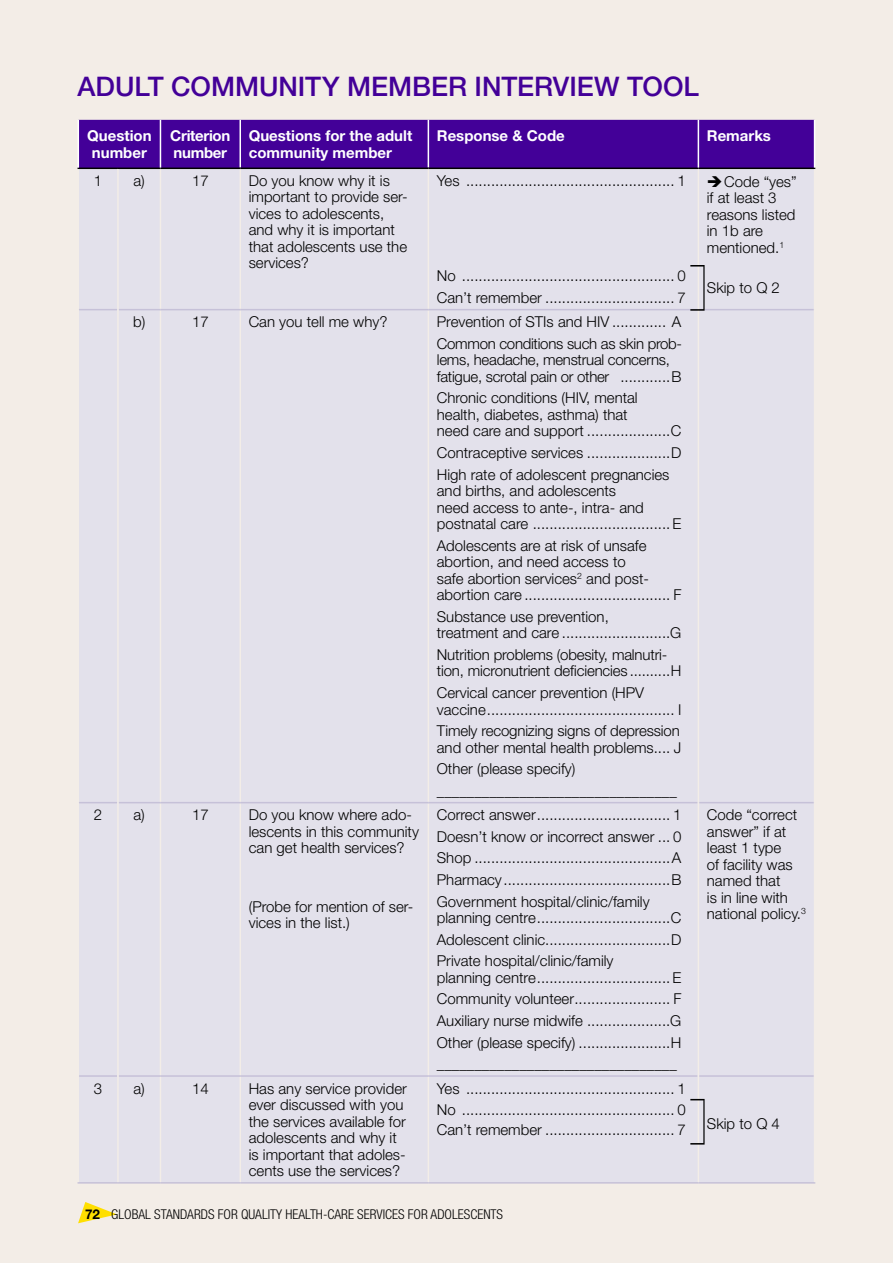
<style>
.page{position:relative;width:893px;height:1263px;background:#f3ede7}
.page>*{position:absolute;margin:0;border:0;box-sizing:border-box;transform-origin:0 0}
.t1{font:500 27px "Helvetica Neue LT Std";color:#430098}
.t2{font:300 15px/16.5px "Helvetica Neue LT Std";color:#000}
.t3{font:300 15px/21.6px "Helvetica Neue LT Std";letter-spacing:-.02em;color:#000}
.t4{font:700 15px/16.5px "Helvetica Neue LT Std";color:#fff;text-align:center}
.t5{font:700 15px/16.5px "Helvetica Neue LT Std";letter-spacing:-.02em;color:#fff}
.t6{font:300 condensed 13.5px "Helvetica Neue LT Std";color:#000}
.s1{font-weight:700;font-stretch:normal}
</style>
<div class="page">
<svg style="left:78px;top:1202px;width:39px;height:21px"></svg>
<div style="left:79px;top:120px;width:735px;height:48px;background:#430098"></div>
<div style="left:79px;top:169px;width:735px;height:1013px;background:#e3e1eb"></div>
<hr style="left:239px;top:120px;width:2px;height:48px;background:#fff">
<hr style="left:428px;top:120px;width:1px;height:48px;background:#fff">
<hr style="left:160px;top:169px;width:1px;height:140px;background:#f3ede7">
<hr style="left:239px;top:169px;width:2px;height:140px;background:#f3ede7">
<hr style="left:428px;top:169px;width:1px;height:140px;background:#f3ede7">
<hr style="left:160px;top:310px;width:1px;height:492px;background:#f3ede7">
<hr style="left:239px;top:310px;width:2px;height:492px;background:#f3ede7">
<hr style="left:428px;top:310px;width:1px;height:492px;background:#f3ede7">
<hr style="left:160px;top:803px;width:1px;height:272px;background:#f3ede7">
<hr style="left:239px;top:803px;width:2px;height:272px;background:#f3ede7">
<hr style="left:428px;top:803px;width:1px;height:272px;background:#f3ede7">
<hr style="left:160px;top:1077px;width:1px;height:105px;background:#f3ede7">
<hr style="left:239px;top:1077px;width:2px;height:105px;background:#f3ede7">
<hr style="left:428px;top:1077px;width:1px;height:105px;background:#f3ede7">
<hr style="left:79px;top:309px;width:38px;height:1px;background:#c6c1d8">
<hr style="left:119px;top:309px;width:41px;height:1px;background:#c6c1d8">
<hr style="left:160px;top:309px;width:80px;height:1px;background:#c6c1d8">
<hr style="left:240px;top:309px;width:188px;height:1px;background:#c6c1d8">
<hr style="left:428px;top:309px;width:270px;height:1px;background:#c6c1d8">
<hr style="left:699px;top:309px;width:115px;height:1px;background:#c6c1d8">
<hr style="left:79px;top:802px;width:38px;height:1px;background:#c6c1d8">
<hr style="left:119px;top:802px;width:41px;height:1px;background:#c6c1d8">
<hr style="left:160px;top:802px;width:80px;height:1px;background:#c6c1d8">
<hr style="left:240px;top:802px;width:188px;height:1px;background:#c6c1d8">
<hr style="left:428px;top:802px;width:270px;height:1px;background:#c6c1d8">
<hr style="left:699px;top:802px;width:115px;height:1px;background:#c6c1d8">
<hr style="left:79px;top:1075px;width:38px;height:2px;background:#c6c1d8">
<hr style="left:119px;top:1075px;width:41px;height:2px;background:#c6c1d8">
<hr style="left:160px;top:1075px;width:80px;height:2px;background:#c6c1d8">
<hr style="left:240px;top:1075px;width:188px;height:2px;background:#c6c1d8">
<hr style="left:428px;top:1075px;width:270px;height:2px;background:#c6c1d8">
<hr style="left:699px;top:1075px;width:115px;height:2px;background:#c6c1d8">
<hr style="left:78px;top:1182px;width:40px;height:1px;background:#c6c1d8">
<hr style="left:118px;top:1182px;width:42px;height:1px;background:#c6c1d8">
<hr style="left:160px;top:1182px;width:80px;height:1px;background:#c6c1d8">
<hr style="left:240px;top:1182px;width:188px;height:1px;background:#c6c1d8">
<hr style="left:428px;top:1182px;width:270px;height:1px;background:#c6c1d8">
<hr style="left:698px;top:1182px;width:117px;height:1px;background:#c6c1d8">
<hr style="left:78px;top:168px;width:40px;height:1px;background:#000">
<hr style="left:118px;top:168px;width:42px;height:1px;background:#000">
<hr style="left:160px;top:168px;width:80px;height:1px;background:#000">
<hr style="left:240px;top:168px;width:188px;height:1px;background:#000">
<hr style="left:428px;top:168px;width:270px;height:1px;background:#000">
<hr style="left:117px;top:169px;width:2px;height:141px;background:#f3ede7">
<hr style="left:117px;top:310px;width:2px;height:493px;background:#f3ede7">
<hr style="left:117px;top:803px;width:2px;height:273px;background:#f3ede7">
<hr style="left:117px;top:1076px;width:2px;height:106px;background:#f3ede7">
<hr style="left:698px;top:168px;width:117px;height:1px;background:#000">
<hr style="left:698px;top:169px;width:1px;height:141px;background:#f3ede7">
<hr style="left:698px;top:310px;width:1px;height:493px;background:#f3ede7">
<hr style="left:698px;top:803px;width:1px;height:273px;background:#f3ede7">
<hr style="left:698px;top:1076px;width:1px;height:106px;background:#f3ede7">
<hr style="left:78px;top:120px;width:1px;height:48px;background:#fff">
<hr style="left:160px;top:120px;width:1px;height:48px;background:#fff">
<hr style="left:698px;top:120px;width:1px;height:48px;background:#fff">
<hr style="left:814px;top:120px;width:1px;height:48px;background:#fff">
<svg style="left:690px;top:265px;width:15px;height:46px"></svg>
<svg style="left:690px;top:1099px;width:15px;height:45px"></svg>
<h1 class="t1" style="left:78px;top:70px;width:623px">ADULT COMMUNITY MEMBER INTERVIEW TOOL</h1>
<p class="t4" style="left:87px;top:127px;width:66px">Question number</p>
<p class="t5" style="left:170px;top:127px;width:62px">Criterion number</p>
<p class="t4" style="left:249px;top:127px;width:165px;text-align:left">Questions for the adult community member</p>
<p class="t4" style="left:437px;top:127px;width:130px">Response &amp; Code</p>
<p class="t4" style="left:707px;top:127px;width:66px">Remarks</p>
<p class="t2" style="left:94px;top:172px;width:10px">1</p>
<p class="t2" style="left:133px;top:172px;width:13px">a)</p>
<p class="t2" style="left:192px;top:172px;width:18px">17</p>
<p class="t2" style="left:249px;top:172px;width:160px">Do you know why it is important to provide ser&shy;vices to adolescents, and why it is important that adolescents use the services?</p>
<p class="t2" style="left:437px;top:172px;width:250px">Yes .................................................. 1</p>
<p class="t2" style="left:437px;top:265px;width:250px;line-height:21.6px">No ................................................... 0<br>Can’t remember ............................... 7</p>
<p class="t2" style="left:707px;top:173px;width:91px">➔Code “yes” if at least 3 reasons listed in 1b are mentioned.<sup>1</sup></p>
<p class="t2" style="left:707px;top:279px;width:75px">Skip to Q 2</p>
<p class="t2" style="left:133px;top:313px;width:14px">b)</p>
<p class="t2" style="left:192px;top:313px;width:18px">17</p>
<p class="t2" style="left:249px;top:313px;width:140px">Can you tell me why?</p>
<p class="t3" style="left:437px;top:311px;width:247px">Prevention of STIs and HIV ............. A<br>Common conditions such as skin prob-</p>
<p class="t3" style="left:437px;top:351px;width:246px;line-height:16.5px">lems, headache, menstrual concerns, fatigue, scrotal pain or other ............B</p>
<p class="t2" style="left:437px;top:389px;width:246px">Chronic conditions (HIV, mental health, diabetes, asthma) that<br>need care and support ....................C</p>
<p class="t2" style="left:437px;top:441px;width:246px;line-height:21.6px">Contraceptive services ....................D<br>High rate of adolescent pregnancies</p>
<p class="t2" style="left:437px;top:482px;width:246px">and births, and adolescents<br>need access to ante-, intra- and postnatal care .................................E</p>
<p class="t2" style="left:437px;top:537px;width:246px">Adolescents are at risk of unsafe abortion, and need access to<br>safe abortion services<sup>2</sup> and post&shy;abortion care ................................... F</p>
<p class="t2" style="left:437px;top:608px;width:246px">Substance use prevention,<br>treatment and care ..........................G</p>
<p class="t2" style="left:437px;top:646px;width:246px">Nutrition problems (obesity, malnutri&shy;tion, micronutrient deficiencies ..........H</p>
<p class="t2" style="left:437px;top:684px;width:246px">Cervical cancer prevention (HPV vaccine............................................. I</p>
<p class="t2" style="left:437px;top:722px;width:246px">Timely recognizing signs of depression and other mental health problems.... J</p>
<p class="t2" style="left:437px;top:758px;width:241px;line-height:21.6px">Other (please specify) ________________________________</p>
<p class="t2" style="left:94px;top:806px;width:10px">2</p>
<p class="t2" style="left:134px;top:806px;width:13px">a)</p>
<p class="t2" style="left:192px;top:806px;width:18px">17</p>
<p class="t2" style="left:249px;top:806px;width:172px">Do you know where ado&shy;lescents in this community can get health services?</p>
<p class="t2" style="left:249px;top:898px;width:166px">(Probe for mention of ser&shy;vices in the list.)</p>
<p class="t2" style="left:437px;top:804px;width:246px;line-height:21.6px;text-align:justify">Correct answer................................ 1<br>Doesn’t know or incorrect answer ... 0<br>Shop ...............................................A Pharmacy........................................B Government hospital/clinic/family</p>
<p class="t2" style="left:437px;top:907px;width:246px;line-height:21.6px;text-align:justify">planning centre................................C Adolescent clinic..............................D Private hospital/clinic/family</p>
<p class="t2" style="left:437px;top:966px;width:246px;line-height:21.6px;text-align:justify">planning centre................................E Community volunteer....................... F Auxiliary nurse midwife ....................G Other (please specify) ......................H ________________________________</p>
<p class="t2" style="left:707px;top:806px;width:101px">Code “correct answer” if at least 1 type<br>of facility was named that<br>is in line with national policy.<sup>3</sup></p>
<p class="t2" style="left:94px;top:1080px;width:10px">3</p>
<p class="t2" style="left:133px;top:1080px;width:13px">a)</p>
<p class="t2" style="left:192px;top:1080px;width:18px">14</p>
<p class="t2" style="left:249px;top:1080px;width:160px">Has any service provider ever discussed with you the services available for adolescents and why it is important that adoles&shy;cents use the services?</p>
<p class="t2" style="left:437px;top:1077px;width:250px;line-height:21.6px">Yes .................................................. 1<br>No ................................................... 0</p>
<p class="t2" style="left:437px;top:1121px;width:250px">Can’t remember ............................... 7</p>
<p class="t2" style="left:707px;top:1115px;width:75px">Skip to Q 4</p>
<p class="t6" style="left:85px;top:1206px;width:420px"><span class="s1">72</span> GLOBAL STANDARDS FOR QUALITY HEALTH-CARE SERVICES FOR ADOLESCENTS</p>
</div>
